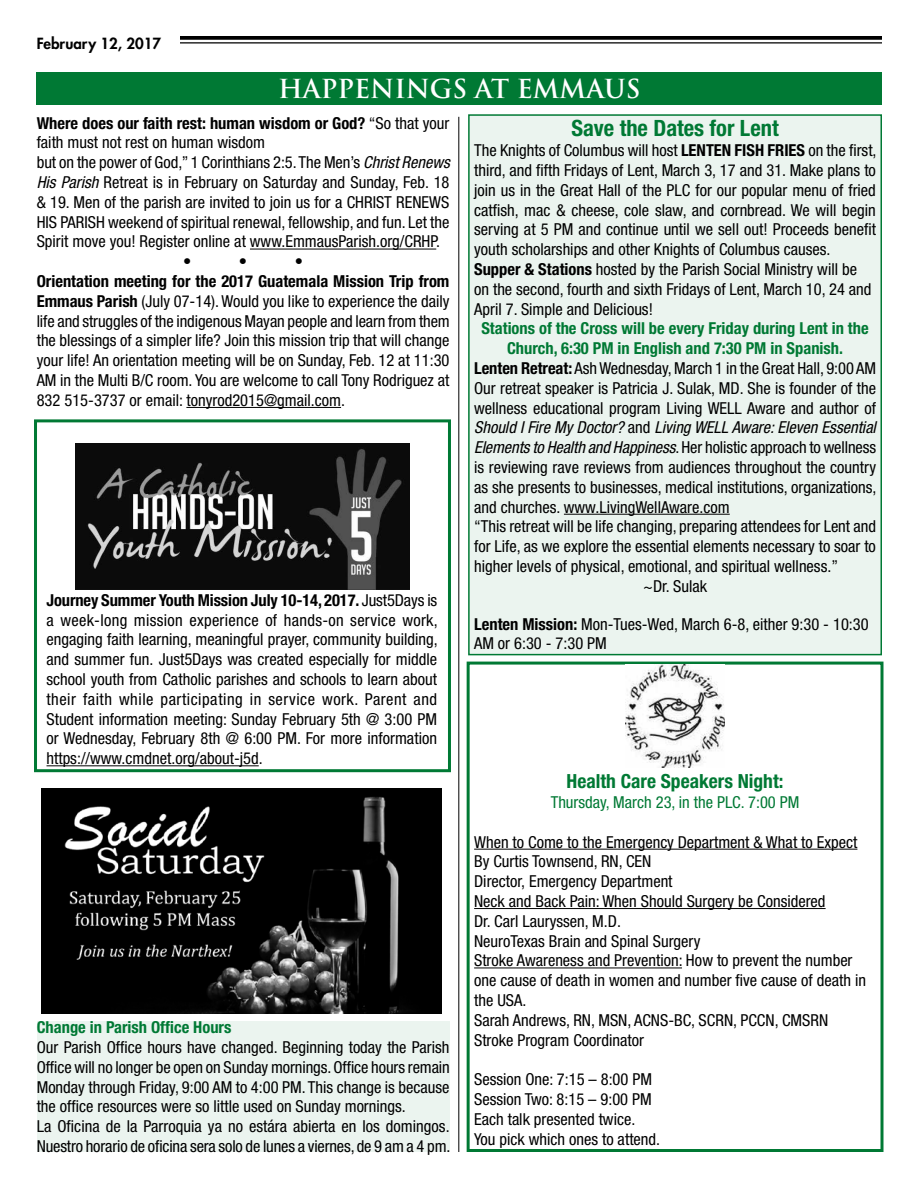
<style>
.page{position:relative;width:918px;height:1188px;background:#fff}
.page>*{position:absolute;margin:0;border:0;box-sizing:border-box;transform-origin:0 0}
.t1{font:700 25.5px "Trajan Pro";color:#fff}
.t2{font:700 condensed 22.5px "Helvetica Neue LT Std";color:#007934}
.t3{font:700 condensed 19.5px "Helvetica Neue LT Std";color:#007934}
.t4{font:condensed 16.5px/19.8px "Helvetica Neue LT Std";color:#000}
.t5{font:700 condensed 16.5px "Helvetica Neue LT Std";color:#007934}
.t6{font:italic condensed 16.5px "Helvetica Neue LT Std";color:#000}
.t7{font:700 condensed 16.5px "Helvetica Neue LT Std";color:#000}
.t8{font:condensed 16.5px "Helvetica Neue LT Std";color:#007934}
.t9{font:800 15px "Futura Std";color:#000}
.s1{font-weight:400}
.s2{font-style:italic}
.s3{font-weight:700}
.s4{font-style:normal}
</style>
<div class="page">
<div style="left:37px;top:72px;width:845px;height:32px;background:#007934"></div>
<hr style="left:459px;top:117px;width:1px;height:1035px;background:#000">
<hr style="left:250px;top:249px;width:186px;height:1px;background:#000">
<hr style="left:186px;top:407px;width:155px;height:1px;background:#000">
<div style="left:469px;top:115px;width:412px;height:540px;background:#ebf4ef"></div>
<hr style="left:564px;top:514px;width:166px;height:1px;background:#000">
<div style="left:468px;top:114px;width:414px;height:541px;border:2px solid #007934"></div>
<img style="left:76px;top:443px;width:333px;height:147px">
<img style="left:42px;top:788px;width:400px;height:226px">
<hr style="left:46px;top:765px;width:213px;height:1px;background:#000">
<div style="left:34px;top:419px;width:417px;height:353px;border:3px solid #007934"></div>
<hr style="left:474px;top:849px;width:383px;height:1px;background:#000">
<hr style="left:474px;top:908px;width:352px;height:1px;background:#000">
<hr style="left:474px;top:968px;width:208px;height:1px;background:#000">
<div style="left:467px;top:662px;width:417px;height:490px;border:3px solid #007934"></div>
<img style="left:625px;top:665px;width:100px;height:103px">
<div style="left:37px;top:1021px;width:412px;height:131px;background:#ebf4ef"></div>
<svg style="left:180px;top:36px;width:702px;height:4px;background:#0f0f0f"></svg>
<hr style="left:180px;top:42px;width:702px;height:2px;background:#000">
<p class="t9" style="left:37px;top:34px;width:126px">February 12, 2017</p>
<h1 class="t1" style="left:278px;top:73px;width:364px">HAPPENINGS AT EMMAUS</h1>
<p class="t7" style="left:37px;top:113px;width:414px">Where does our faith rest: human wisdom or God? <span class="s1">“So that your</span></p>
<p class="t4" style="left:37px;top:133px;width:230px">faith must not rest on human wisdom</p>
<p class="t4" style="left:37px;top:152px;width:415px">but on the power of God,” 1 Corinthians 2:5. The Men’s <span class="s2">Christ Renews</span></p>
<p class="t4" style="left:37px;top:172px;width:414px"><span class="s2">His Parish</span> Retreat is in February on Saturday and Sunday, Feb. 18</p>
<p class="t4" style="left:37px;top:192px;width:414px">&amp; 19. Men of the parish are invited to join us for a CHRIST RENEWS</p>
<p class="t4" style="left:37px;top:212px;width:414px">HIS PARISH weekend of spiritual renewal, fellowship, and fun. Let the</p>
<p class="t4" style="left:37px;top:232px;width:405px">Spirit move you! Register online at www.EmmausParish.org/CRHP.</p>
<p class="t4" style="left:183px;top:251px;width:10px">•</p>
<p class="t4" style="left:239px;top:251px;width:10px">•</p>
<p class="t4" style="left:295px;top:251px;width:10px">•</p>
<p class="t4" style="left:37px;top:271px;width:415px;text-align:justify"><span class="s3">Orientation meeting for the 2017 Guatemala Mission Trip from Emmaus Parish</span> (July 07-14). Would you like to experience the daily life and struggles of the indigenous Mayan people and learn from them the blessings of a simpler life? Join this mission trip that will change your life! An orientation meeting will be on Sunday, Feb. 12 at 11:30<br>AM in the Multi B/C room. You are welcome to call Tony Rodriguez at 832 515-3737 or email: tonyrod2015@gmail.com.</p>
<h2 class="t2" style="left:571px;top:115px;width:209px">Save the Dates for Lent</h2>
<p class="t4" style="left:474px;top:140px;width:404px">The Knights of Columbus will host <span class="s3">LENTEN FISH FRIES</span> on the first, third, and fifth Fridays of Lent, March 3, 17 and 31. Make plans to join us in the Great Hall of the PLC for our popular menu of fried catfish, mac &amp; cheese, cole slaw, and cornbread. We will begin serving at 5 PM and continue until we sell out! Proceeds benefit youth scholarships and other Knights of Columbus causes.<br><span class="s3">Supper &amp; Stations</span> hosted by the Parish Social Ministry will be<br>on the second, fourth and sixth Fridays of Lent, March 10, 24 and April 7. Simple and Delicious!</p>
<p class="t5" style="left:481px;top:319px;width:389px">Stations of the Cross will be every Friday during Lent in the</p>
<p class="t5" style="left:507px;top:338px;width:338px">Church, 6:30 PM in English and 7:30 PM in Spanish.</p>
<p class="t4" style="left:474px;top:358px;width:403px"><span class="s3">Lenten Retreat:</span> Ash Wednesday, March 1 in the Great Hall, 9:00 AM</p>
<p class="t4" style="left:474px;top:378px;width:403px">Our retreat speaker is Patricia J. Sulak, MD. She is founder of the</p>
<p class="t4" style="left:474px;top:398px;width:403px">wellness educational program Living WELL Aware and author of</p>
<p class="t6" style="left:474px;top:418px;width:403px">Should I Fire My Doctor? <span class="s4">and</span> Living WELL Aware: Eleven Essential</p>
<p class="t4" style="left:474px;top:437px;width:404px"><span class="s2">Elements to Health and Happiness</span>. Her holistic approach to wellness</p>
<p class="t4" style="left:474px;top:457px;width:403px">is reviewing rave reviews from audiences throughout the country</p>
<p class="t4" style="left:474px;top:477px;width:404px">as she presents to businesses, medical institutions, organizations,</p>
<p class="t4" style="left:474px;top:497px;width:257px">and churches. www.LivingWellAware.com</p>
<p class="t4" style="left:474px;top:517px;width:403px">“This retreat will be life changing, preparing attendees for Lent and</p>
<p class="t4" style="left:474px;top:536px;width:403px">for Life, as we explore the essential elements necessary to soar to</p>
<p class="t4" style="left:474px;top:556px;width:365px">higher levels of physical, emotional, and spiritual wellness.”</p>
<p class="t4" style="left:643px;top:576px;width:65px">~Dr. Sulak</p>
<p class="t4" style="left:474px;top:614px;width:396px"><span class="s3">Lenten Mission:</span> Mon-Tues-Wed, March 6-8, either 9:30 - 10:30<br>AM or 6:30 - 7:30 PM</p>
<p class="t4" style="left:46px;top:590px;width:393px;text-align:justify"><span class="s3">Journey Summer Youth Mission July 10-14, 2017.</span> Just5Days is a week-long mission experience of hands-on service work, engaging faith learning, meaningful prayer, community building, and summer fun. Just5Days was created especially for middle school youth from Catholic parishes and schools to learn about their faith while participating in service work. Parent and Student information meeting: Sunday February 5th @ 3:00 PM or Wednesday, February 8th @ 6:00 PM. For more information https://www.cmdnet.org/about-j5d.</p>
<p class="t5" style="left:37px;top:1017px;width:196px">Change in Parish Office Hours</p>
<p class="t4" style="left:37px;top:1037px;width:415px">Our Parish Office hours have changed. Beginning today the Parish Office will no longer be open on Sunday mornings. Office hours remain Monday through Friday, 9:00 AM to 4:00 PM. This change is because the office resources were so little used on Sunday mornings.<br>La Oficina de la Parroquia ya no estára abierta en los domingos.<br>Nuestro horario de oficina sera solo de lunes a viernes, de 9 am a 4 pm.</p>
<p class="t3" style="left:567px;top:769px;width:218px">Health Care Speakers Night:</p>
<p class="t8" style="left:551px;top:793px;width:250px">Thursday, March 23, in the PLC. 7:00 PM</p>
<p class="t4" style="left:474px;top:832px;width:394px">When to Come to the Emergency Department &amp; What to Expect By Curtis Townsend, RN, CEN<br>Director, Emergency Department<br>Neck and Back Pain: When Should Surgery be Considered<br>Dr. Carl Lauryssen, M.D.<br>NeuroTexas Brain and Spinal Surgery<br>Stroke Awareness and Prevention: How to prevent the number one cause of death in women and number five cause of death in the USA.<br>Sarah Andrews, RN, MSN, ACNS-BC, SCRN, PCCN, CMSRN Stroke Program Coordinator</p>
<p class="t4" style="left:474px;top:1069px;width:188px">Session One: 7:15 – 8:00 PM<br>Session Two: 8:15 – 9:00 PM<br>Each talk presented twice.<br>You pick which ones to attend.</p>
</div>
